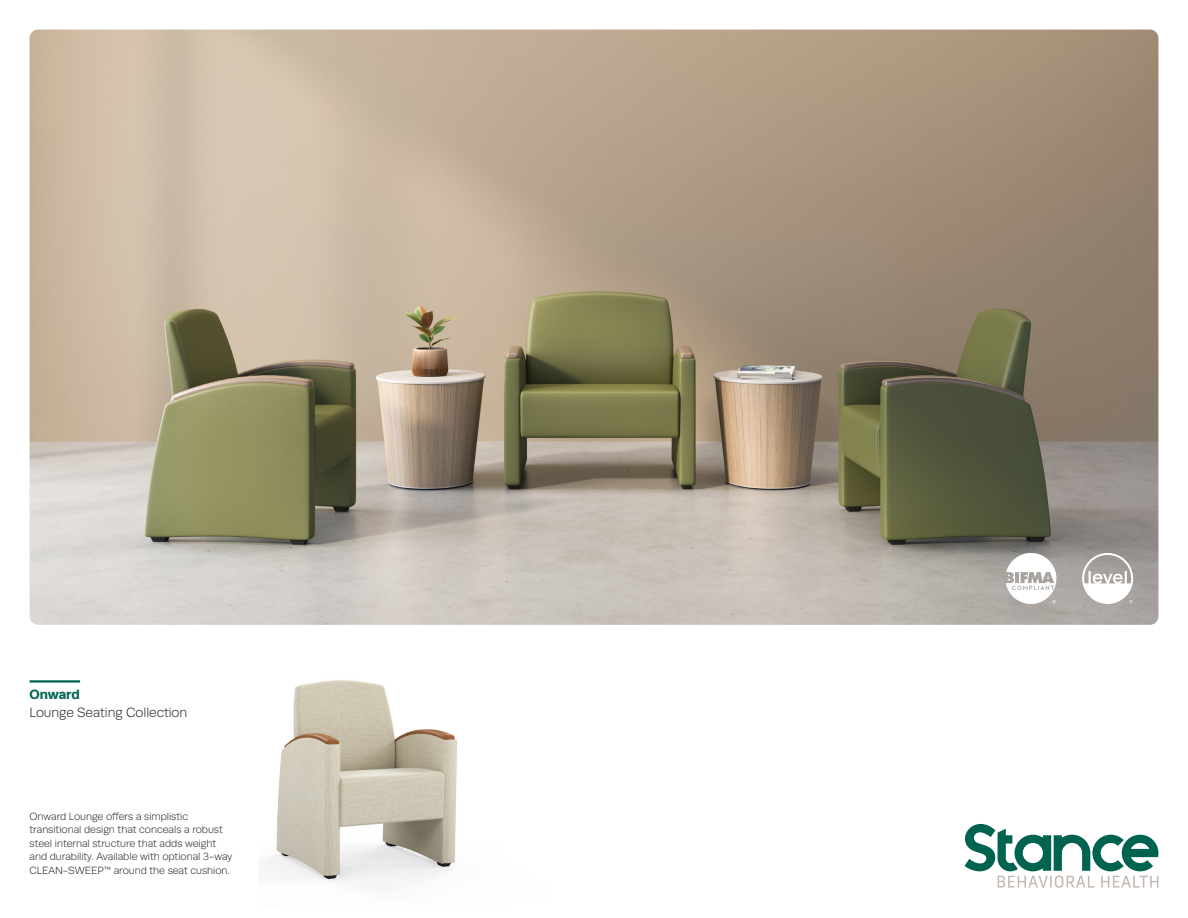
<style>
.page{position:relative;width:1188px;height:918px;background:#fff}
.page>*{position:absolute;margin:0;border:0;box-sizing:border-box;transform-origin:0 0}
.Product_Subheading{font:300 13.5px "Runda";letter-spacing:-.005em;color:#231f20}
.Product_Heading{font:700 13.5px "Runda";letter-spacing:-.01em;color:#006350}
.Product_Body{font:300 10.5px/13.5px "Runda";letter-spacing:-.005em;color:#231f20}
</style>
<div class="page">
<img style="left:265px;top:680px;width:192px;height:201px">
<img style="left:30px;top:30px;width:1128px;height:595px">
<hr style="left:30px;top:680px;width:50px;height:3px;background:#006350">
<svg style="left:1082px;top:553px;width:51px;height:51px"></svg>
<svg style="left:1006px;top:553px;width:50px;height:51px"></svg>
<svg style="left:965px;top:824px;width:193px;height:64px"></svg>
<p class="Product_Heading" style="left:30px;top:686px;width:52px">Onward</p>
<p class="Product_Subheading" style="left:30px;top:705px;width:159px">Lounge Seating Collection</p>
<p class="Product_Body" style="left:30px;top:810px;width:204px">Onward Lounge offers a simplistic transitional design that conceals a robust steel internal structure that adds weight and durability. Available with optional 3-way CLEAN-SWEEP™ around the seat cushion.</p>
</div>
